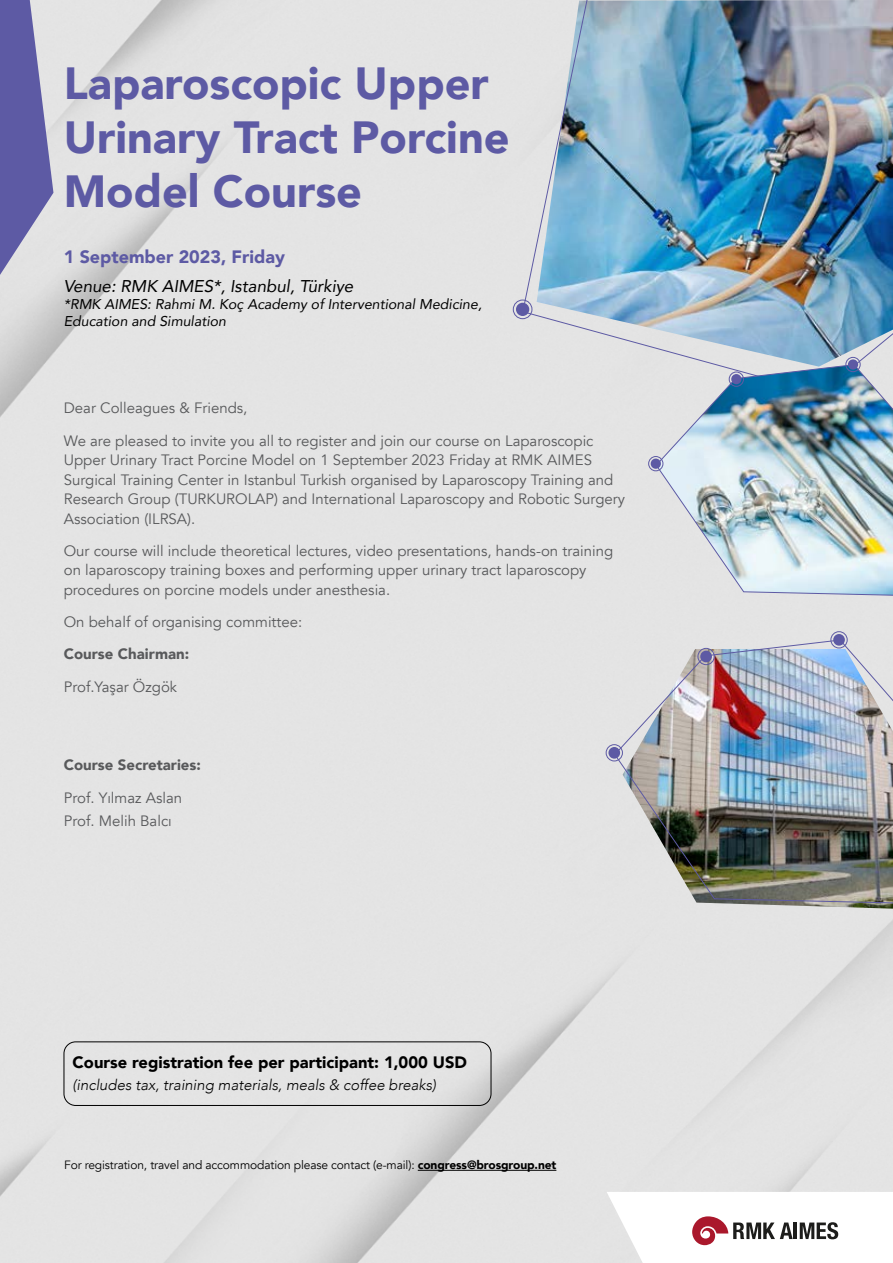
<style>
.page{position:relative;width:893px;height:1263px;background:#e4e4e4}
.page>*{position:absolute;margin:0;border:0;box-sizing:border-box;transform-origin:0 0}
.t1{font:900 45px/54px "Avenir";color:#5d5aa4}
.t2{font:900 17.85px "Avenir";color:#5d5aa4}
.t3{font:italic 16.95px "Avenir";color:#000}
.t4{font:900 16.5px "Avenir";color:#000}
.t5{font:15px/19.5px "Avenir";color:#58595b}
.t6{font:italic 300 15px "Avenir";color:#000}
.t7{font:900 15px "Avenir";color:#58595b}
.t8{font:italic 14.1px/17px "Avenir";color:#000}
.t9{font:12px "Avenir";letter-spacing:-.01em;color:#000}
.s1{font-weight:900}
</style>
<div class="page">
<svg style="left:607px;top:1192px;width:286px;height:71px"></svg>
<svg style="left:0;top:0;width:53px;height:275px;background:#8582b6"></svg>
<img style="left:522px;top:0;width:371px;height:394px">
<div style="left:516px;top:303px;width:13px;height:13px;background:#5d5aa4;border-radius:50%"></div>
<div style="left:513px;top:300px;width:19px;height:19px;border:1px solid #5d5aa4;border-radius:50%"></div>
<img style="left:656px;top:364px;width:237px;height:232px">
<div style="left:848px;top:359px;width:10px;height:11px;background:#5d5aa4;border-radius:50%"></div>
<div style="left:846px;top:357px;width:14px;height:15px;border:1px solid #5d5aa4;border-radius:50%"></div>
<div style="left:731px;top:374px;width:10px;height:10px;background:#5d5aa4;border-radius:50%"></div>
<div style="left:729px;top:372px;width:15px;height:14px;border:1px solid #5d5aa4;border-radius:50%"></div>
<div style="left:651px;top:459px;width:10px;height:10px;background:#5d5aa4;border-radius:50%"></div>
<div style="left:648px;top:456px;width:15px;height:15px;border:1px solid #5d5aa4;border-radius:50%"></div>
<img style="left:614px;top:640px;width:279px;height:264px">
<div style="left:833px;top:634px;width:12px;height:12px;background:#5d5aa4;border-radius:50%"></div>
<div style="left:831px;top:631px;width:16px;height:17px;border:1px solid #5d5aa4;border-radius:50%"></div>
<div style="left:700px;top:651px;width:12px;height:11px;background:#5d5aa4;border-radius:50%"></div>
<div style="left:698px;top:648px;width:16px;height:17px;border:1px solid #5d5aa4;border-radius:50%"></div>
<div style="left:608px;top:747px;width:12px;height:12px;background:#5d5aa4;border-radius:50%"></div>
<div style="left:606px;top:744px;width:17px;height:17px;border:1px solid #5d5aa4;border-radius:50%"></div>
<div style="left:64px;top:1042px;width:427px;height:64px;border:1px solid #000;border-radius:12px"></div>
<hr style="left:418px;top:1170px;width:138px;height:1px;background:#000">
<h1 class="t1" style="left:64px;top:55px;width:447px">Laparoscopic Upper<br>Urinary Tract Porcine<br>Model Course</h1>
<p class="t2" style="left:64px;top:241px;width:223px">1 September 2023, Friday</p>
<p class="t3" style="left:64px;top:276px;width:291px">Venue: RMK AIMES*, Istanbul, Türkiye</p>
<p class="t8" style="left:64px;top:295px;width:420px">*RMK AIMES: Rahmi M. Koç Academy of Interventional Medicine,<br>Education and Simulation</p>
<p class="t5" style="left:64px;top:392px;width:531px;line-height:32.2px">Dear Colleagues &amp; Friends,<br>We are pleased to invite you all to register and join our course on Laparoscopic</p>
<p class="t5" style="left:64px;top:450px;width:563px">Upper Urinary Tract Porcine Model on 1 September 2023 Friday at RMK AIMES Surgical Training Center in Istanbul Turkish organised by Laparoscopy Training and Research Group (TURKUROLAP) and International Laparoscopy and Robotic Surgery Association (ILRSA).</p>
<p class="t5" style="left:64px;top:541px;width:551px">Our course will include theoretical lectures, video presentations, hands-on training on laparoscopy training boxes and performing upper urinary tract laparoscopy procedures on porcine models under anesthesia.</p>
<p class="t5" style="left:64px;top:612px;width:240px">On behalf of organising committee:</p>
<p class="t7" style="left:64px;top:641px;width:127px">Course Chairman:</p>
<p class="t5" style="left:64px;top:677px;width:115px">Prof.Yaşar Özgök</p>
<p class="t7" style="left:64px;top:752px;width:139px">Course Secretaries:</p>
<p class="t5" style="left:64px;top:786px;width:120px;line-height:23.7px">Prof. Yılmaz Aslan<br>Prof. Melih Balcı</p>
<p class="t4" style="left:73px;top:1048px;width:396px">Course registration fee per participant: 1,000 USD</p>
<p class="t6" style="left:73px;top:1076px;width:365px">(includes tax, training materials, meals &amp; coffee breaks)</p>
<p class="t9" style="left:64px;top:1158px;width:494px">For registration, travel and accommodation please contact (e-mail): <span class="s1">congress@brosgroup.net</span></p>
</div>
